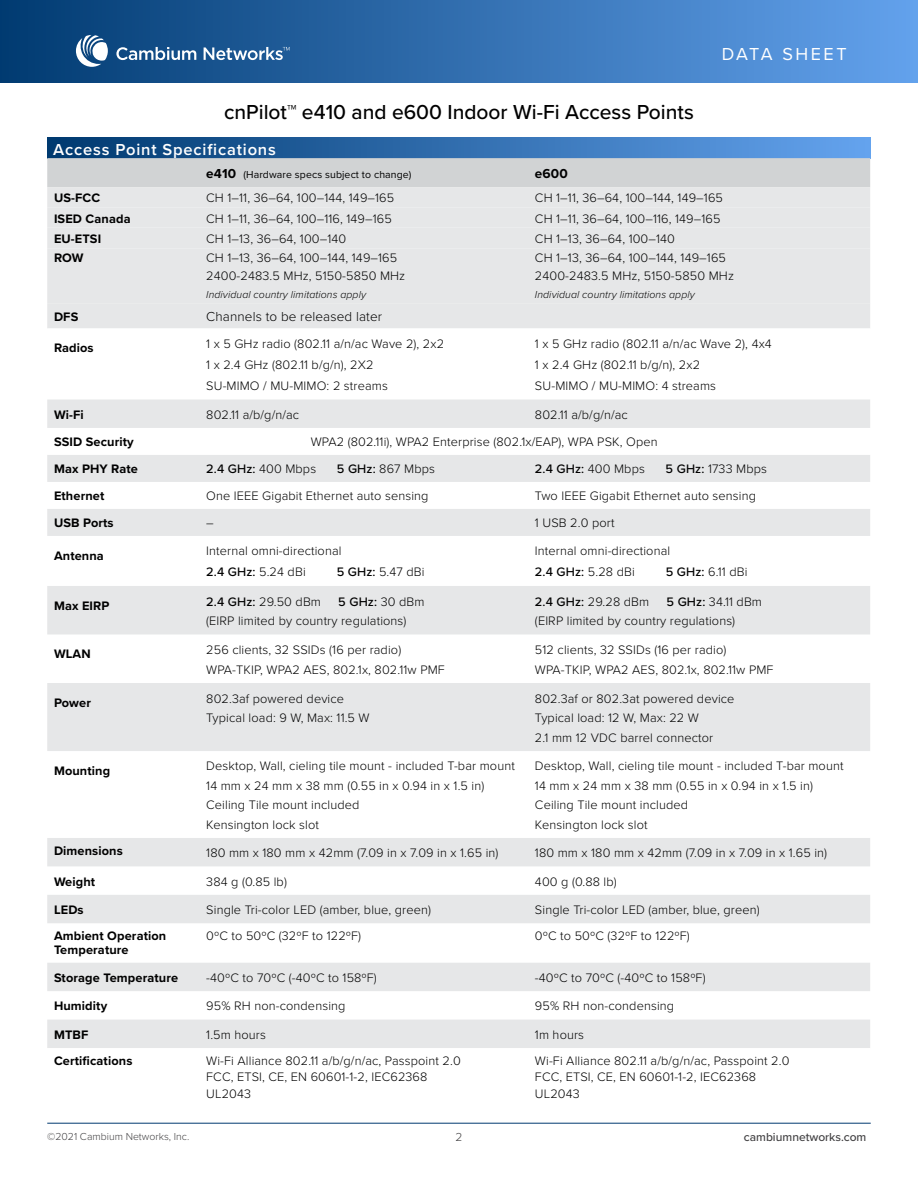
<style>
.page{position:relative;width:918px;height:1188px;background:#fff}
.page>*{position:absolute;margin:0;border:0;box-sizing:border-box;transform-origin:0 0}
.t1{font:500 21px "Proxima Nova";color:#000}
.t2{font:18px "Proxima Nova";letter-spacing:.14em;color:#fff}
.t3{font:600 16.5px "Proxima Nova";letter-spacing:.05em;color:#fff}
.t4{font:300 13.5px "Proxima Nova";letter-spacing:.01em;color:#000}
.t5{font:700 13.5px "Proxima Nova";color:#000}
.t6{font:300 12.75px "Proxima Nova";letter-spacing:.01em;color:#000}
.t7{font:700 12.75px "Proxima Nova";letter-spacing:.01em;color:#000}
.t8{font:500 12.75px "Proxima Nova";letter-spacing:.01em;color:#000}
.t9{font:500 12px "Proxima Nova";color:#414042}
.t10{font:300 12px "Proxima Nova";color:#414042}
.t11{font:italic 300 10.5px "Proxima Nova";letter-spacing:.01em;color:#000}
.t12{font:10.5px "Proxima Nova";letter-spacing:.01em;color:#000}
.t13{font:300 10.5px "Proxima Nova";color:#414042}
.s1{font-weight:700;font-size:13.5px}
.s2{font-weight:300}
.s3{font-weight:500}
</style>
<div class="page">
<hr style="left:47px;top:1123px;width:824px;height:1px;background:#003a70">
<div style="left:0;top:0;width:918px;height:82px;background:linear-gradient(to right,#013b71,#63a2ec)"></div>
<svg style="left:116px;top:47px;width:224px;height:23px;background:#3c6ea1"></svg>
<svg style="left:66px;top:35px;width:42px;height:44px"></svg>
<div style="left:47px;top:138px;width:824px;height:20px;background:linear-gradient(to right,#00396f,#64a3ee)"></div>
<div style="left:47px;top:158px;width:823px;height:29px;background:#d1d3d4"></div>
<div style="left:47px;top:187px;width:823px;height:141px;background:#e6e7e8"></div>
<div style="left:47px;top:207px;width:823px;height:96px;background:#e6e7e8"></div>
<svg style="left:47px;top:400px;width:823px;height:648px"></svg>
<h2 class="t2" style="left:722px;top:41px;width:126px">DATA SHEET</h2>
<h1 class="t1" style="left:224px;top:97px;width:471px">cnPilot™ e410 and e600 Indoor Wi-Fi Access Points</h1>
<p class="t3" style="left:53px;top:137px;width:224px">Access Point Specifications</p>
<p class="t12" style="left:206px;top:167px;width:207px"><span class="s1">e410</span> (Hardware specs subject to change)</p>
<p class="t5" style="left:535px;top:163px;width:34px">e600</p>
<p class="t7" style="left:54px;top:189px;width:48px">US-FCC</p>
<p class="t6" style="left:206px;top:189px;width:190px">CH 1–11, 36–64, 100–144, 149–165</p>
<p class="t6" style="left:535px;top:189px;width:190px">CH 1–11, 36–64, 100–144, 149–165</p>
<p class="t7" style="left:54px;top:209px;width:78px">ISED Canada</p>
<p class="t6" style="left:206px;top:209px;width:187px">CH 1–11, 36–64, 100–116, 149–165</p>
<p class="t6" style="left:535px;top:209px;width:187px">CH 1–11, 36–64, 100–116, 149–165</p>
<p class="t7" style="left:54px;top:229px;width:49px">EU-ETSI</p>
<p class="t6" style="left:206px;top:229px;width:142px">CH 1–13, 36–64, 100–140</p>
<p class="t6" style="left:535px;top:229px;width:142px">CH 1–13, 36–64, 100–140</p>
<p class="t7" style="left:54px;top:248px;width:31px">ROW</p>
<p class="t6" style="left:206px;top:248px;width:193px">CH 1–13, 36–64, 100–144, 149–165</p>
<p class="t6" style="left:206px;top:266px;width:201px">2400-2483.5 MHz, 5150-5850 MHz</p>
<p class="t11" style="left:206px;top:287px;width:161px">Individual country limitations apply</p>
<p class="t6" style="left:535px;top:248px;width:193px">CH 1–13, 36–64, 100–144, 149–165</p>
<p class="t6" style="left:535px;top:266px;width:201px">2400-2483.5 MHz, 5150-5850 MHz</p>
<p class="t11" style="left:535px;top:287px;width:161px">Individual country limitations apply</p>
<p class="t7" style="left:54px;top:307px;width:26px">DFS</p>
<p class="t4" style="left:206px;top:307px;width:177px">Channels to be released later</p>
<p class="t7" style="left:54px;top:338px;width:41px">Radios</p>
<p class="t6" style="left:206px;top:334px;width:239px">1 x 5 GHz radio (802.11 a/n/ac Wave 2), 2x2</p>
<p class="t6" style="left:206px;top:355px;width:169px">1 x 2.4 GHz (802.11 b/g/n), 2X2</p>
<p class="t6" style="left:206px;top:376px;width:183px">SU-MIMO / MU-MIMO: 2 streams</p>
<p class="t6" style="left:535px;top:334px;width:238px">1 x 5 GHz radio (802.11 a/n/ac Wave 2), 4x4</p>
<p class="t6" style="left:535px;top:355px;width:167px">1 x 2.4 GHz (802.11 b/g/n), 2x2</p>
<p class="t6" style="left:535px;top:376px;width:183px">SU-MIMO / MU-MIMO: 4 streams</p>
<p class="t7" style="left:54px;top:405px;width:31px">Wi-Fi</p>
<p class="t6" style="left:206px;top:405px;width:94px">802.11 a/b/g/n/ac</p>
<p class="t6" style="left:535px;top:405px;width:94px">802.11 a/b/g/n/ac</p>
<p class="t7" style="left:54px;top:433px;width:81px">SSID Security</p>
<p class="t6" style="left:311px;top:433px;width:348px">WPA2 (802.11i), WPA2 Enterprise (802.1x/EAP), WPA PSK, Open</p>
<p class="t7" style="left:54px;top:460px;width:85px">Max PHY Rate</p>
<p class="t8" style="left:206px;top:460px;width:111px">2.4 GHz: <span class="s2">400 Mbps</span></p>
<p class="t6" style="left:337px;top:460px;width:100px"><span class="s3">5 GHz:</span> 867 Mbps</p>
<p class="t8" style="left:535px;top:460px;width:111px">2.4 GHz: <span class="s2">400 Mbps</span></p>
<p class="t6" style="left:666px;top:460px;width:103px"><span class="s3">5 GHz:</span> 1733 Mbps</p>
<p class="t7" style="left:54px;top:487px;width:52px">Ethernet</p>
<p class="t6" style="left:206px;top:487px;width:224px">One IEEE Gigabit Ethernet auto sensing</p>
<p class="t6" style="left:535px;top:487px;width:223px">Two IEEE Gigabit Ethernet auto sensing</p>
<p class="t7" style="left:54px;top:514px;width:61px">USB Ports</p>
<p class="t6" style="left:206px;top:514px;width:9px">–</p>
<p class="t6" style="left:535px;top:514px;width:81px">1 USB 2.0 port</p>
<p class="t7" style="left:54px;top:546px;width:51px">Antenna</p>
<p class="t6" style="left:206px;top:542px;width:137px">Internal omni-directional</p>
<p class="t8" style="left:206px;top:563px;width:101px">2.4 GHz: <span class="s2">5.24 dBi</span></p>
<p class="t6" style="left:337px;top:563px;width:89px"><span class="s3">5 GHz:</span> 5.47 dBi</p>
<p class="t6" style="left:535px;top:542px;width:137px">Internal omni-directional</p>
<p class="t8" style="left:535px;top:563px;width:101px">2.4 GHz: <span class="s2">5.28 dBi</span></p>
<p class="t6" style="left:666px;top:563px;width:83px"><span class="s3">5 GHz:</span> 6.11 dBi</p>
<p class="t7" style="left:54px;top:596px;width:57px">Max EIRP</p>
<p class="t6" style="left:206px;top:592px;width:116px"><span class="s3">2.4 GHz:</span> 29.50 dBm</p>
<p class="t8" style="left:338px;top:592px;width:88px">5 GHz: <span class="s2">30 dBm</span></p>
<p class="t6" style="left:206px;top:611px;width:202px">(EIRP limited by country regulations)</p>
<p class="t6" style="left:535px;top:592px;width:116px"><span class="s3">2.4 GHz:</span> 29.28 dBm</p>
<p class="t6" style="left:667px;top:592px;width:97px"><span class="s3">5 GHz:</span> 34.11 dBm</p>
<p class="t6" style="left:535px;top:611px;width:202px">(EIRP limited by country regulations)</p>
<p class="t7" style="left:54px;top:644px;width:38px">WLAN</p>
<p class="t6" style="left:206px;top:640px;width:196px">256 clients, 32 SSIDs (16 per radio)</p>
<p class="t6" style="left:206px;top:660px;width:240px">WPA-TKIP, WPA2 AES, 802.1x, 802.11w PMF</p>
<p class="t6" style="left:535px;top:640px;width:193px">512 clients, 32 SSIDs (16 per radio)</p>
<p class="t6" style="left:535px;top:660px;width:240px">WPA-TKIP, WPA2 AES, 802.1x, 802.11w PMF</p>
<p class="t7" style="left:54px;top:693px;width:39px">Power</p>
<p class="t6" style="left:206px;top:689px;width:139px">802.3af powered device</p>
<p class="t6" style="left:206px;top:708px;width:165px">Typical load: 9 W, Max: 11.5 W</p>
<p class="t6" style="left:535px;top:689px;width:201px">802.3af or 802.3at powered device</p>
<p class="t6" style="left:535px;top:708px;width:165px">Typical load: 12 W, Max: 22 W</p>
<p class="t6" style="left:535px;top:728px;width:180px">2.1 mm 12 VDC barrel connector</p>
<p class="t7" style="left:54px;top:761px;width:58px">Mounting</p>
<p class="t6" style="left:206px;top:757px;width:310px">Desktop, Wall, cieling tile mount - included T-bar mount</p>
<p class="t6" style="left:206px;top:776px;width:280px">14 mm x 24 mm x 38 mm (0.55 in x 0.94 in x 1.5 in)</p>
<p class="t6" style="left:206px;top:796px;width:155px">Ceiling Tile mount included</p>
<p class="t6" style="left:206px;top:815px;width:114px">Kensington lock slot</p>
<p class="t6" style="left:535px;top:757px;width:310px">Desktop, Wall, cieling tile mount - included T-bar mount</p>
<p class="t6" style="left:535px;top:776px;width:280px">14 mm x 24 mm x 38 mm (0.55 in x 0.94 in x 1.5 in)</p>
<p class="t6" style="left:535px;top:796px;width:155px">Ceiling Tile mount included</p>
<p class="t6" style="left:535px;top:815px;width:114px">Kensington lock slot</p>
<p class="t7" style="left:54px;top:841px;width:70px">Dimensions</p>
<p class="t6" style="left:206px;top:843px;width:294px">180 mm x 180 mm x 42mm (7.09 in x 7.09 in x 1.65 in)</p>
<p class="t6" style="left:535px;top:843px;width:294px">180 mm x 180 mm x 42mm (7.09 in x 7.09 in x 1.65 in)</p>
<p class="t7" style="left:54px;top:872px;width:43px">Weight</p>
<p class="t6" style="left:206px;top:872px;width:82px">384 g (0.85 lb)</p>
<p class="t6" style="left:535px;top:872px;width:83px">400 g (0.88 lb)</p>
<p class="t7" style="left:54px;top:900px;width:31px">LEDs</p>
<p class="t6" style="left:206px;top:900px;width:226px">Single Tri-color LED (amber, blue, green)</p>
<p class="t6" style="left:535px;top:900px;width:226px">Single Tri-color LED (amber, blue, green)</p>
<p class="t7" style="left:54px;top:926px;width:114px">Ambient Operation</p>
<p class="t7" style="left:54px;top:940px;width:76px">Temperature</p>
<p class="t6" style="left:206px;top:926px;width:156px">0ºC to 50ºC (32ºF to 122ºF)</p>
<p class="t6" style="left:535px;top:926px;width:156px">0ºC to 50ºC (32ºF to 122ºF)</p>
<p class="t7" style="left:54px;top:968px;width:126px">Storage Temperature</p>
<p class="t6" style="left:206px;top:968px;width:172px">-40ºC to 70ºC (-40ºC to 158ºF)</p>
<p class="t6" style="left:535px;top:968px;width:172px">-40ºC to 70ºC (-40ºC to 158ºF)</p>
<p class="t7" style="left:54px;top:997px;width:55px">Humidity</p>
<p class="t6" style="left:206px;top:997px;width:141px">95% RH non-condensing</p>
<p class="t6" style="left:535px;top:997px;width:141px">95% RH non-condensing</p>
<p class="t7" style="left:54px;top:1025px;width:36px">MTBF</p>
<p class="t6" style="left:206px;top:1025px;width:61px">1.5m hours</p>
<p class="t6" style="left:535px;top:1025px;width:51px">1m hours</p>
<p class="t7" style="left:54px;top:1051px;width:80px">Certifications</p>
<p class="t6" style="left:206px;top:1051px;width:256px">Wi-Fi Alliance 802.11 a/b/g/n/ac, Passpoint 2.0</p>
<p class="t6" style="left:206px;top:1068px;width:223px">FCC, ETSI, CE, EN 60601-1-2, IEC62368</p>
<p class="t6" style="left:206px;top:1084px;width:46px">UL2043</p>
<p class="t6" style="left:535px;top:1051px;width:256px">Wi-Fi Alliance 802.11 a/b/g/n/ac, Passpoint 2.0</p>
<p class="t6" style="left:535px;top:1068px;width:223px">FCC, ETSI, CE, EN 60601-1-2, IEC62368</p>
<p class="t6" style="left:535px;top:1084px;width:46px">UL2043</p>
<p class="t13" style="left:47px;top:1128px;width:144px">©2021 Cambium Networks, Inc.</p>
<p class="t10" style="left:456px;top:1128px;width:8px">2</p>
<p class="t9" style="left:744px;top:1128px;width:124px">cambiumnetworks.com</p>
</div>
